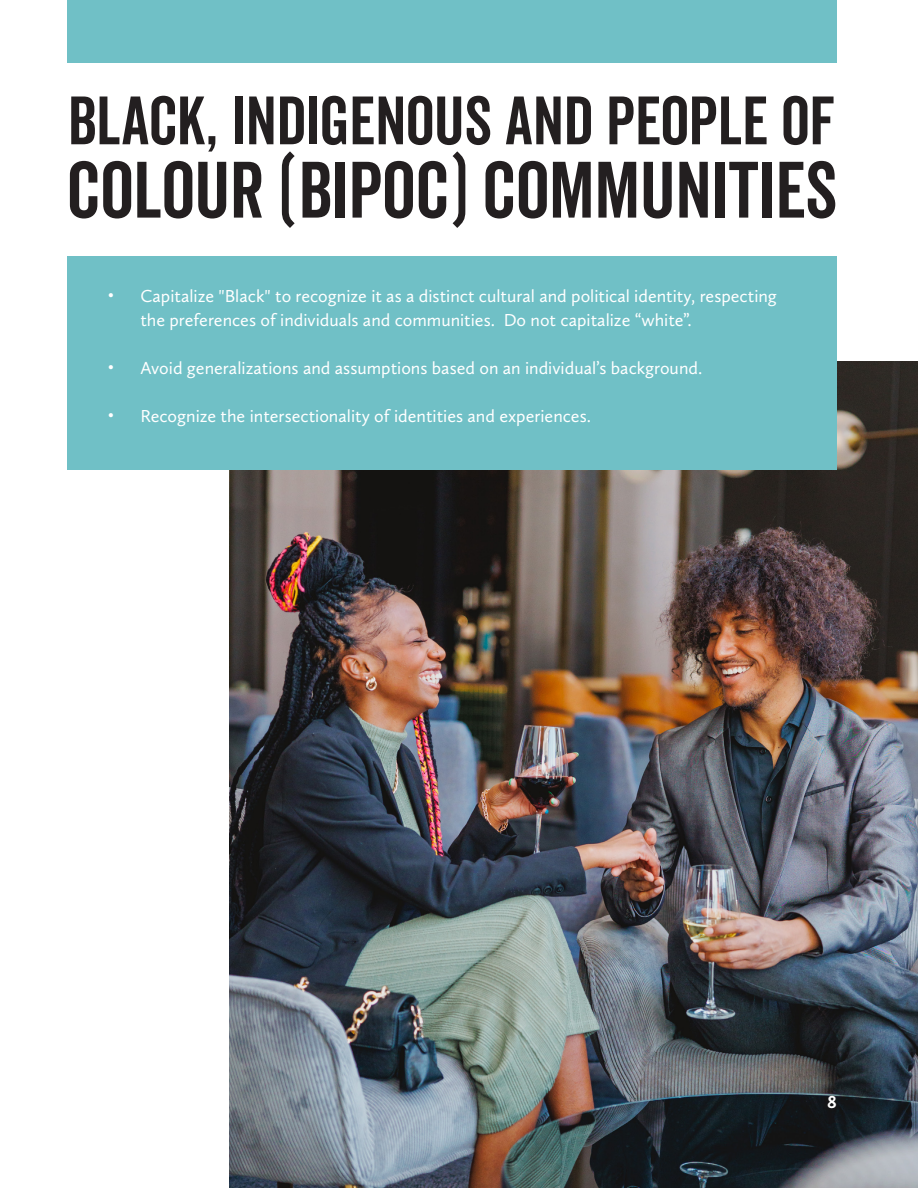
<style>
.page{position:relative;width:918px;height:1188px;background:#fff}
.page>*{position:absolute;margin:0;border:0;box-sizing:border-box;transform-origin:0 0}
.t1{font:77.25px "Veneer Clean";color:#231f20}
.t2{font:66.15px "Veneer Clean";color:#231f20}
.t3{font:18px/24px "Calluna Sans";color:#fff}
.t4{font:700 18px "Calluna Sans";color:#fff}
.t5{font:15px "Calluna Sans";color:#fff}
</style>
<div class="page">
<img style="left:230px;top:361px;width:688px;height:827px">
<div style="left:68px;top:256px;width:769px;height:214px;background:#70c0c6"></div>
<div style="left:68px;top:0;width:769px;height:62px;background:#70c0c6"></div>
<p class="t2" style="left:68px;top:81px;width:769px">BLACK, INDIGENOUS AND PEOPLE OF</p>
<p class="t1" style="left:68px;top:143px;width:771px">COLOUR (BIPOC) COMMUNITIES</p>
<p class="t5" style="left:108px;top:285px;width:7px">•</p>
<p class="t5" style="left:108px;top:357px;width:7px">•</p>
<p class="t5" style="left:108px;top:405px;width:7px">•</p>
<p class="t3" style="left:140px;top:284px;width:638px">Capitalize "Black" to recognize it as a distinct cultural and political identity, respecting the preferences of individuals and communities. Do not capitalize “white”.</p>
<p class="t3" style="left:140px;top:356px;width:563px">Avoid generalizations and assumptions based on an individual’s background.</p>
<p class="t3" style="left:140px;top:404px;width:452px">Recognize the intersectionality of identities and experiences.</p>
<p class="t4" style="left:827px;top:1091px;width:11px">8</p>
</div>
